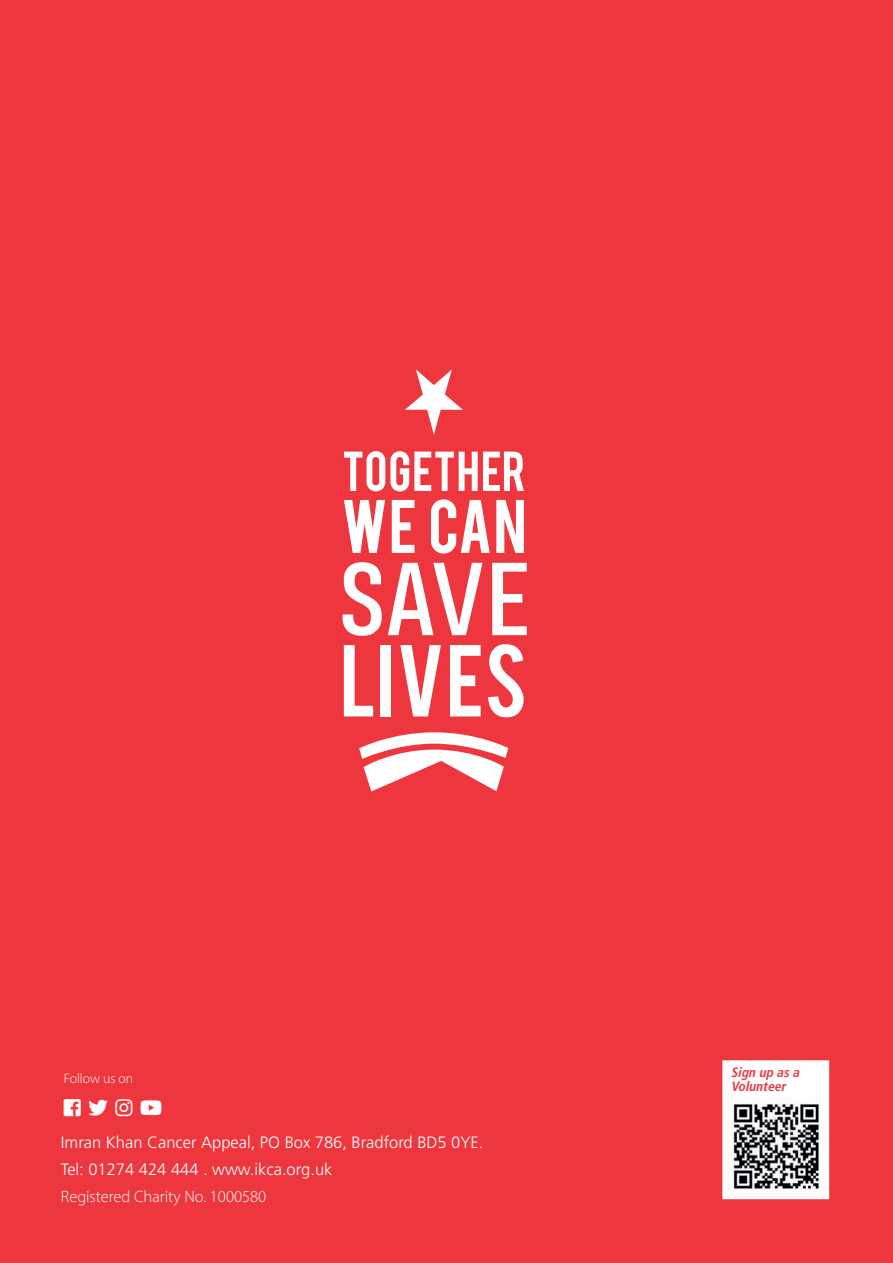
<style>
.page{position:relative;width:893px;height:1263px;background:#ee363e}
.page>*{position:absolute;margin:0;border:0;box-sizing:border-box;transform-origin:0 0}
.t1{font:300 16.5px/27px "Frutiger LT Pro";color:#fff}
.t2{font:300 16.5px "Myriad Pro";color:#fff}
.t3{font:300 13.8px "Myriad Pro";color:#fff}
.t4{font:italic 700 condensed 13.5px/13.5px "Frutiger LT Pro";color:#ee363e}
</style>
<div class="page">
<svg style="left:344px;top:451px;width:180px;height:40px"></svg>
<svg style="left:344px;top:645px;width:29px;height:71px"></svg>
<div style="left:381px;top:645px;width:10px;height:71px;background:#fff"></div>
<svg style="left:400px;top:645px;width:41px;height:71px"></svg>
<svg style="left:450px;top:645px;width:31px;height:71px"></svg>
<svg style="left:488px;top:644px;width:36px;height:73px"></svg>
<svg style="left:344px;top:500px;width:41px;height:53px"></svg>
<svg style="left:392px;top:500px;width:22px;height:53px"></svg>
<svg style="left:431px;top:499px;width:59px;height:54px"></svg>
<svg style="left:496px;top:500px;width:28px;height:53px"></svg>
<svg style="left:405px;top:369px;width:58px;height:66px"></svg>
<svg style="left:359px;top:732px;width:149px;height:59px"></svg>
<svg style="left:343px;top:562px;width:39px;height:74px"></svg>
<svg style="left:388px;top:563px;width:94px;height:72px"></svg>
<svg style="left:492px;top:563px;width:35px;height:72px"></svg>
<div style="left:722px;top:1060px;width:107px;height:139px;background:#fff;border:2px solid #fff"></div>
<img style="left:732px;top:1103px;width:88px;height:87px">
<p class="t3" style="left:64px;top:1070px;width:71px">Follow us on</p>
<p class="t4" style="left:732px;top:1066px;width:70px">Sign up as a<br>Volunteer</p>
<p class="t1" style="left:61px;top:1129px;width:424px">Imran Khan Cancer Appeal, PO Box 786, Bradford BD5 0YE.<br>Tel: 01274 424 444 . www.ikca.org.uk</p>
<p class="t2" style="left:61px;top:1186px;width:207px">Registered Charity No. 1000580</p>
</div>
